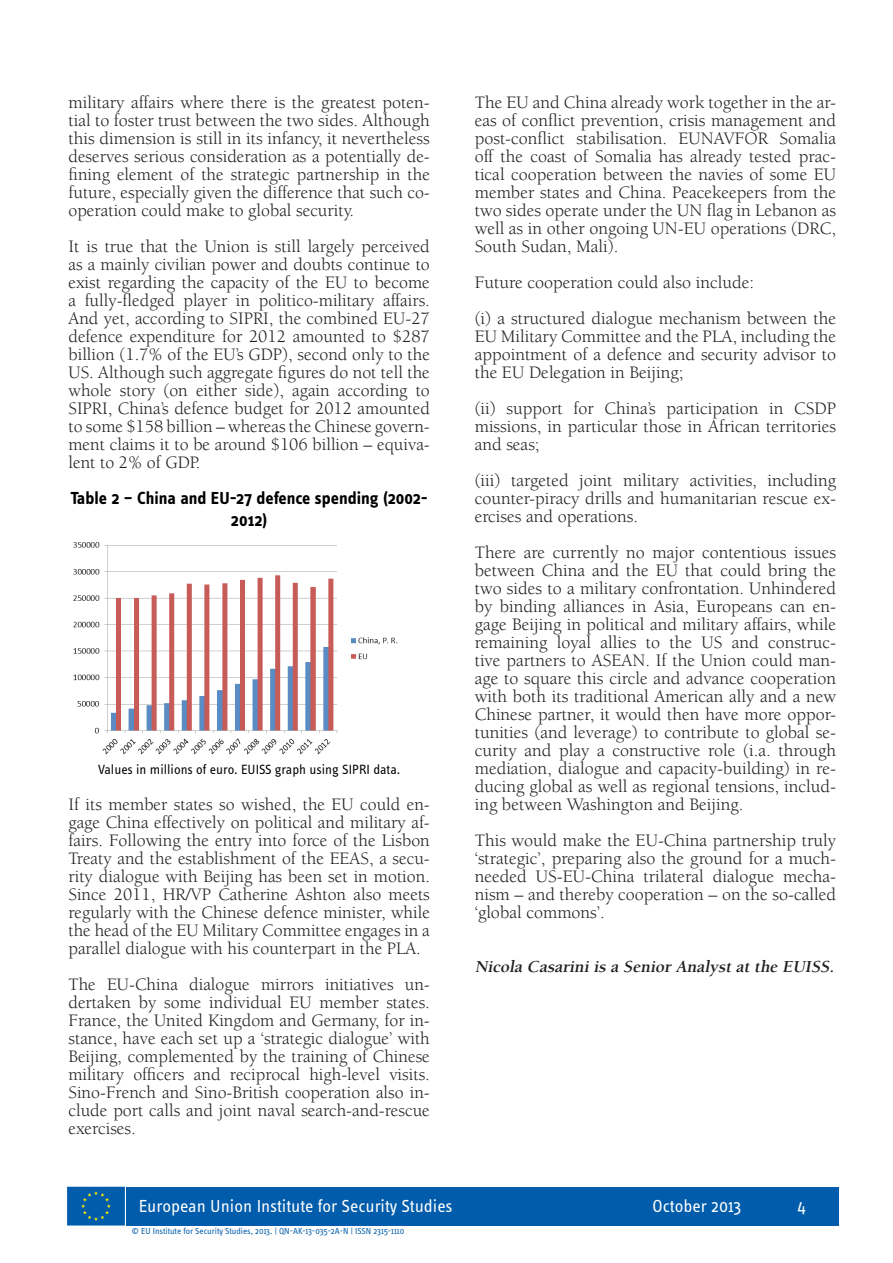
<style>
.page{position:relative;width:893px;height:1263px;background:#fff}
.page>*{position:absolute;margin:0;border:0;box-sizing:border-box;transform-origin:0 0}
.Normal_text{font:18px/18px "Berkeley Std";color:#231f20;text-align:justify}
.t1{font:18px "Info OT Text";color:#fff}
.t2{font:700 18px/21.6px "Info OT Text";color:#000;text-align:center}
.Author_Bio{font:italic 700 17.25px "Berkeley Std";color:#231f20}
.Source{font:13.8px "Info OT Text";color:#000}
.ISSN{font:9px "Info OT Text";letter-spacing:-.005em;color:#005daa}
</style>
<div class="page">
<div style="left:127px;top:1187px;width:712px;height:38px;background:#015dab"></div>
<div style="left:67px;top:1187px;width:58px;height:38px;background:#015dab;border:2px solid #015dab"></div>
<svg style="left:81px;top:1191px;width:30px;height:30px"></svg>
<img style="left:73px;top:542px;width:325px;height:213px">
<p class="Normal_text" style="left:68px;top:94px;width:363px">military affairs where there is the greatest poten&shy;tial to foster trust between the two sides. Although this dimension is still in its infancy, it nevertheless deserves serious consideration as a potentially de&shy;fining element of the strategic partnership in the future, especially given the difference that such co&shy;operation could make to global security.</p>
<p class="Normal_text" style="left:68px;top:238px;width:363px">It is true that the Union is still largely perceived as a mainly civilian power and doubts continue to exist regarding the capacity of the EU to become a fully-fledged player in politico-military affairs.<br>And yet, according to SIPRI, the combined EU-27 defence expenditure for 2012 amounted to $287 billion (1.7% of the EU’s GDP), second only to the US. Although such aggregate figures do not tell the whole story (on either side), again according to SIPRI, China’s defence budget for 2012 amounted to some $158 billion – whereas the Chinese govern&shy;ment claims it to be around $106 billion – equiva&shy;lent to 2% of GDP.</p>
<p class="t2" style="left:70px;top:487px;width:359px">Table 2 – China and EU-27 defence spending (2002-<br>2012)</p>
<p class="Source" style="left:98px;top:761px;width:304px">Values in millions of euro. EUISS graph using SIPRI data.</p>
<p class="Normal_text" style="left:68px;top:796px;width:363px">If its member states so wished, the EU could en&shy;gage China effectively on political and military af&shy;fairs. Following the entry into force of the Lisbon Treaty and the establishment of the EEAS, a secu&shy;rity dialogue with Beijing has been set in motion.<br>Since 2011, HR/VP Catherine Ashton also meets regularly with the Chinese defence minister, while the head of the EU Military Committee engages in a parallel dialogue with his counterpart in the PLA.</p>
<p class="Normal_text" style="left:68px;top:976px;width:363px">The EU-China dialogue mirrors initiatives un&shy;dertaken by some individual EU member states.<br>France, the United Kingdom and Germany, for in&shy;stance, have each set up a ‘strategic dialogue’ with Beijing, complemented by the training of Chinese military officers and reciprocal high-level visits.<br>Sino-French and Sino-British cooperation also in&shy;clude port calls and joint naval search-and-rescue exercises.</p>
<p class="Normal_text" style="left:475px;top:94px;width:363px">The EU and China already work together in the ar&shy;eas of conflict prevention, crisis management and post-conflict stabilisation. EUNAVFOR Somalia off the coast of Somalia has already tested prac&shy;tical cooperation between the navies of some EU member states and China. Peacekeepers from the two sides operate under the UN flag in Lebanon as well as in other ongoing UN-EU operations (DRC, South Sudan, Mali).</p>
<p class="Normal_text" style="left:475px;top:274px;width:281px">Future cooperation could also include:</p>
<p class="Normal_text" style="left:475px;top:310px;width:363px">(i) a structured dialogue mechanism between the EU Military Committee and the PLA, including the appointment of a defence and security advisor to the EU Delegation in Beijing;</p>
<p class="Normal_text" style="left:475px;top:400px;width:363px">(ii) support for China’s participation in CSDP missions, in particular those in African territories and seas;</p>
<p class="Normal_text" style="left:475px;top:472px;width:363px">(iii) targeted joint military activities, including counter-piracy drills and humanitarian rescue ex&shy;ercises and operations.</p>
<p class="Normal_text" style="left:475px;top:544px;width:363px">There are currently no major contentious issues between China and the EU that could bring the two sides to a military confrontation. Unhindered by binding alliances in Asia, Europeans can en&shy;gage Beijing in political and military affairs, while remaining loyal allies to the US and construc&shy;tive partners to ASEAN. If the Union could man&shy;age to square this circle and advance cooperation with both its traditional American ally and a new Chinese partner, it would then have more oppor&shy;tunities (and leverage) to contribute to global se&shy;curity and play a constructive role (i.a. through mediation, dialogue and capacity-building) in re&shy;ducing global as well as regional tensions, includ&shy;ing between Washington and Beijing.</p>
<p class="Normal_text" style="left:475px;top:832px;width:363px">This would make the EU-China partnership truly ‘strategic’, preparing also the ground for a much&shy;needed US-EU-China trilateral dialogue mecha&shy;nism – and thereby cooperation – on the so-called ‘global commons’.</p>
<p class="Author_Bio" style="left:475px;top:957px;width:364px">Nicola Casarini is a Senior Analyst at the EUISS.</p>
<p class="t1" style="left:139px;top:1194px;width:315px">European Union Institute for Security Studies</p>
<p class="t1" style="left:652px;top:1194px;width:90px">October 2013</p>
<p class="t1" style="left:797px;top:1194px;width:10px">4</p>
<p class="ISSN" style="left:132px;top:1225px;width:274px">© EU Institute for Security Studies, 2013. | QN-AK-13-035-2A-N | ISSN 2315-1110</p>
</div>
